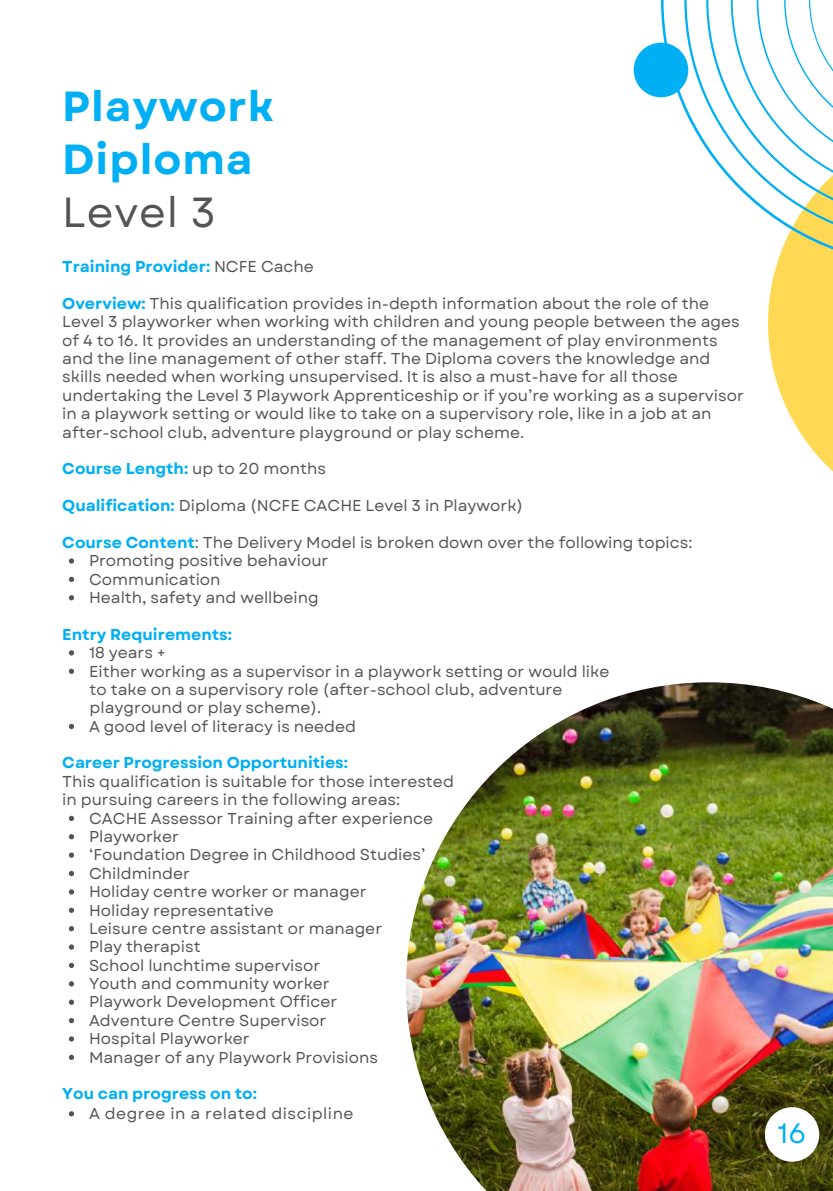
<style>
.page{position:relative;width:833px;height:1191px;background:#fff}
.page>*{position:absolute;margin:0;border:0;box-sizing:border-box;transform-origin:0 0}
.t1{font:700 42px/52.5px "Garet";letter-spacing:.02em;color:#00aff4}
.t2{font:42px "Garet";letter-spacing:.02em;color:#545454}
.t3{font:28px "Garet";color:#00aff4}
.t4{font:15.75px/18.4px "Garet";color:#545454}
.t5{font:700 15.75px "Garet";color:#00aff4}
.t6{font:15.75px "Garet";letter-spacing:.03em;color:#545454}
.s1{font-weight:400;color:#545454}
.s2{font-weight:700;color:#00aff4}
</style>
<div class="page">
<svg style="left:661px;top:0;width:23px;height:109px"></svg>
<svg style="left:684px;top:0;width:149px;height:472px"></svg>
<svg style="left:69px;top:558px;width:5px;height:5px"></svg>
<svg style="left:69px;top:576px;width:5px;height:6px"></svg>
<svg style="left:69px;top:595px;width:5px;height:5px"></svg>
<svg style="left:69px;top:650px;width:5px;height:5px"></svg>
<svg style="left:69px;top:668px;width:5px;height:6px"></svg>
<svg style="left:69px;top:723px;width:5px;height:6px"></svg>
<svg style="left:69px;top:815px;width:5px;height:6px"></svg>
<svg style="left:69px;top:834px;width:5px;height:5px"></svg>
<svg style="left:69px;top:852px;width:5px;height:5px"></svg>
<svg style="left:69px;top:870px;width:5px;height:6px"></svg>
<svg style="left:69px;top:889px;width:5px;height:5px"></svg>
<svg style="left:69px;top:907px;width:5px;height:5px"></svg>
<svg style="left:69px;top:926px;width:5px;height:5px"></svg>
<svg style="left:69px;top:944px;width:5px;height:5px"></svg>
<svg style="left:69px;top:962px;width:5px;height:6px"></svg>
<svg style="left:69px;top:981px;width:5px;height:5px"></svg>
<svg style="left:69px;top:999px;width:5px;height:5px"></svg>
<svg style="left:69px;top:1018px;width:5px;height:5px"></svg>
<svg style="left:69px;top:1036px;width:5px;height:5px"></svg>
<svg style="left:69px;top:1054px;width:5px;height:5px"></svg>
<svg style="left:69px;top:1111px;width:5px;height:5px"></svg>
<div style="left:634px;top:43px;width:54px;height:54px;background:#00aff4;border-radius:50%"></div>
<img style="left:406px;top:682px;width:427px;height:508px">
<div style="left:765px;top:1107px;width:54px;height:54px;background:#fff;border-radius:50%"></div>
<h1 class="t1" style="left:62px;top:81px;width:213px">Playwork<br>Diploma</h1>
<h1 class="t2" style="left:62px;top:181px;width:155px">Level 3</h1>
<p class="t5" style="left:62px;top:255px;width:253px">Training Provider: <span class="s1">NCFE Cache</span></p>
<p class="t4" style="left:62px;top:294px;width:683px"><span class="s2">Overview:</span> This qualification provides in-depth information about the role of the Level 3 playworker when working with children and young people between the ages of 4 to 16. It provides an understanding of the management of play environments and the line management of other staff. The Diploma covers the knowledge and skills needed when working unsupervised. It is also a must-have for all those undertaking the Level 3 Playwork Apprenticeship or if you’re working as a supervisor in a playwork setting or would like to take on a supervisory role, like in a job at an after-school club, adventure playground or play scheme.</p>
<p class="t5" style="left:62px;top:457px;width:265px">Course Length: <span class="s1">up to 20 months</span></p>
<p class="t4" style="left:62px;top:496px;width:462px"><span class="s2">Qualification:</span> Diploma (NCFE CACHE Level 3 in Playwork)</p>
<p class="t4" style="left:89px;top:533px;width:605px;text-indent:-27px"><span class="s2">Course Content</span>: The Delivery Model is broken down over the following topics:<br>Promoting positive behaviour<br>Communication<br>Health, safety and wellbeing</p>
<p class="t5" style="left:62px;top:623px;width:171px">Entry Requirements:</p>
<p class="t4" style="left:89px;top:643px;width:522px">18 years +<br>Either working as a supervisor in a playwork setting or would like to take on a supervisory role (after-school club, adventure playground or play scheme).<br>A good level of literacy is needed</p>
<p class="t5" style="left:62px;top:751px;width:287px">Career Progression Opportunities:</p>
<p class="t4" style="left:62px;top:772px;width:393px">This qualification is suitable for those interested in pursuing careers in the following areas:</p>
<p class="t4" style="left:89px;top:809px;width:346px">CACHE Assessor Training after experience<br>Playworker<br>‘Foundation Degree in Childhood Studies’<br>Childminder<br>Holiday centre worker or manager<br>Holiday representative<br>Leisure centre assistant or manager<br>Play therapist<br>School lunchtime supervisor<br>Youth and community worker<br>Playwork Development Officer<br>Adventure Centre Supervisor<br>Hospital Playworker<br>Manager of any Playwork Provisions</p>
<p class="t5" style="left:62px;top:1082px;width:196px">You can progress on to:</p>
<p class="t6" style="left:89px;top:1102px;width:266px">A degree in a related discipline</p>
<h2 class="t3" style="left:778px;top:1113px;width:30px">16</h2>
</div>
